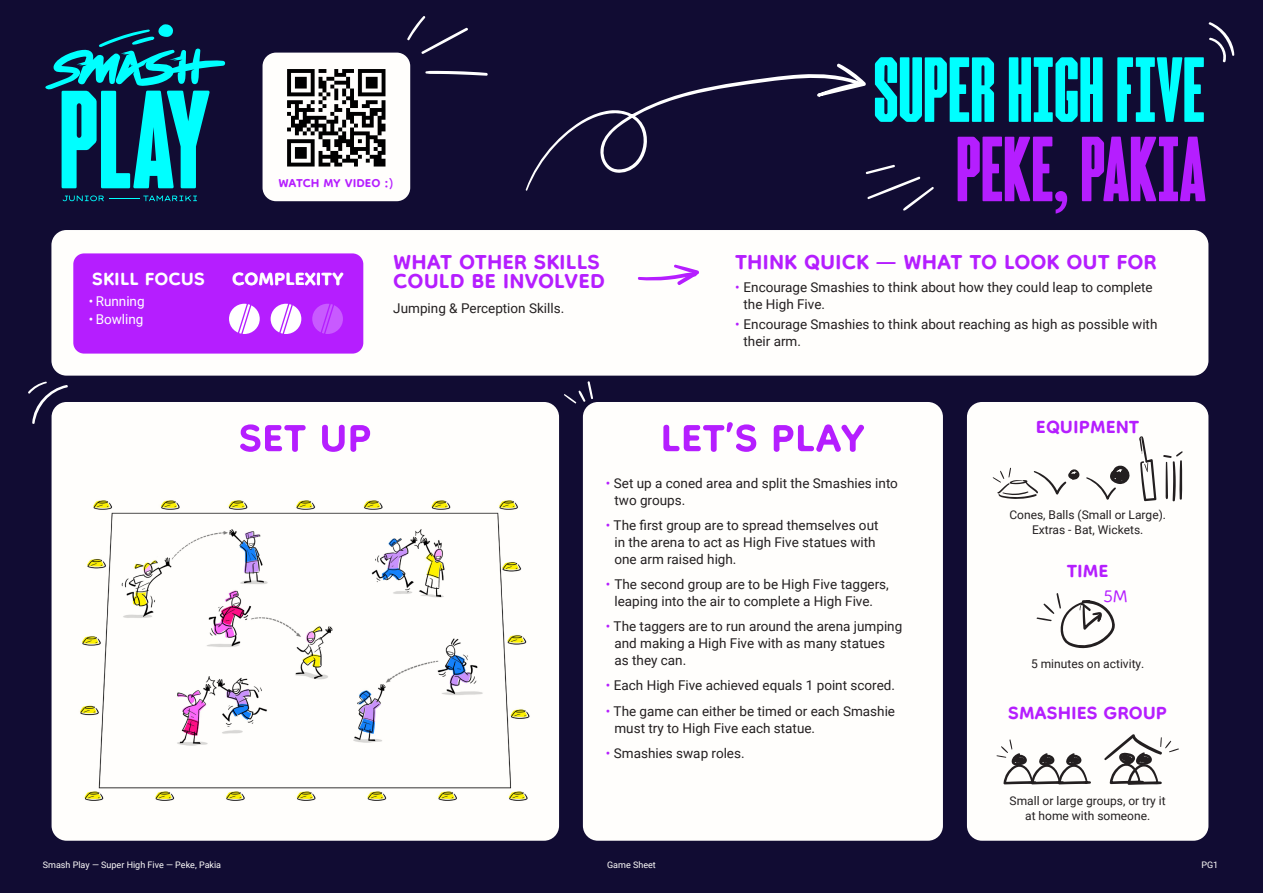
<style>
.page{position:relative;width:1263px;height:893px;background:#110c33}
.page>*{position:absolute;margin:0;border:0;box-sizing:border-box;transform-origin:0 0}
.t1{font:92.25px "Arto Condensed Regular Rounded";color:#0ff}
.t2{font:92.25px "Arto Condensed Regular Rounded";color:#b51eff}
.t3{font:700 64.5px "Dongle";color:#b51eff}
.t4{font:700 34.5px "Dongle";color:#b51eff}
.t5{font:700 30px "Dongle";color:#b51eff}
.t6{font:700 30px "Dongle";color:#fff}
.t7{font:300 29.25px "Dongle";color:#b51eff}
.t8{font:700 19.5px "Dongle";color:#b51eff}
.t9{font:13.5px/16.8px "Roboto";color:#231f20}
.t10{font:13.5px "Roboto";color:#fff}
.t11{font:12px/14.4px "Roboto";color:#231f20;text-align:center}
.t12{font:9px "Roboto";color:#fffefc}
.s1{color:#b51eff}
</style>
<div class="page">
<svg style="left:63px;top:195px;width:134px;height:6px"></svg>
<svg style="left:45px;top:24px;width:181px;height:164px"></svg>
<svg style="left:1208px;top:22px;width:26px;height:41px"></svg>
<div style="left:263px;top:53px;width:147px;height:148px;background:#fffefc;border-radius:14px"></div>
<svg style="left:425px;top:71px;width:63px;height:5px"></svg>
<svg style="left:407px;top:16px;width:61px;height:38px"></svg>
<svg style="left:28px;top:381px;width:40px;height:43px"></svg>
<div style="left:51px;top:230px;width:1157px;height:146px;background:#fffefc;border-radius:15px"></div>
<div style="left:73px;top:253px;width:290px;height:101px;background:#b51eff;border-radius:11px"></div>
<div style="left:52px;top:402px;width:507px;height:439px;background:#fffefc;border-radius:15px"></div>
<div style="left:583px;top:402px;width:360px;height:439px;background:#fffefc;border-radius:15px"></div>
<img style="left:287px;top:69px;width:99px;height:98px">
<svg style="left:525px;top:63px;width:409px;height:148px"></svg>
<div style="left:229px;top:304px;width:31px;height:30px;background:#fff;border-radius:50%"></div>
<div style="left:271px;top:304px;width:30px;height:30px;background:#fff;border-radius:50%"></div>
<div style="left:312px;top:304px;width:31px;height:30px;background:#c85aff;border-radius:50%"></div>
<svg style="left:236px;top:303px;width:17px;height:31px"></svg>
<svg style="left:277px;top:303px;width:17px;height:31px"></svg>
<svg style="left:319px;top:303px;width:17px;height:31px"></svg>
<svg style="left:564px;top:381px;width:29px;height:23px"></svg>
<svg style="left:637px;top:264px;width:62px;height:21px"></svg>
<div style="left:967px;top:402px;width:241px;height:439px;background:#fffefc;border-radius:15px"></div>
<svg style="left:1036px;top:593px;width:79px;height:56px"></svg>
<img style="left:80px;top:500px;width:450px;height:301px">
<svg style="left:1086px;top:465px;width:44px;height:35px"></svg>
<svg style="left:992px;top:468px;width:88px;height:31px"></svg>
<svg style="left:1139px;top:436px;width:17px;height:65px"></svg>
<svg style="left:1163px;top:451px;width:20px;height:51px"></svg>
<svg style="left:996px;top:739px;width:95px;height:45px"></svg>
<svg style="left:1104px;top:734px;width:58px;height:51px"></svg>
<svg style="left:1165px;top:740px;width:6px;height:8px"></svg>
<svg style="left:1169px;top:748px;width:10px;height:4px"></svg>
<p class="t6" style="left:92px;top:263px;width:114px">SKILL FOCUS</p>
<p class="t10" style="left:89px;top:292px;width:57px">• Running</p>
<p class="t10" style="left:89px;top:310px;width:56px">• Bowling</p>
<h3 class="t8" style="left:278px;top:172px;width:117px">WATCH MY VIDEO :)</h3>
<p class="t6" style="left:232px;top:263px;width:113px">COMPLEXITY</p>
<p class="t4" style="left:393px;top:243px;width:208px">WHAT OTHER SKILLS</p>
<p class="t4" style="left:393px;top:263px;width:213px">COULD BE INVOLVED</p>
<p class="t9" style="left:393px;top:299px;width:172px">Jumping &amp; Perception Skills.</p>
<p class="t1" style="left:873px;top:44px;width:333px">SUPER HIGH FIVE</p>
<p class="t2" style="left:956px;top:123px;width:251px">PEKE, PAKIA</p>
<p class="t4" style="left:735px;top:243px;width:423px">THINK QUICK — WHAT TO LOOK OUT FOR</p>
<p class="t9" style="left:743px;top:279px;width:411px;text-indent:-9px"><span class="s1">•</span> Encourage Smashies to think about how they could leap to complete the High Five.</p>
<p class="t9" style="left:743px;top:316px;width:415px;text-indent:-9px"><span class="s1">•</span> Encourage Smashies to think about reaching as high as possible with their arm.</p>
<h2 class="t3" style="left:239px;top:404px;width:134px">SET UP</h2>
<h2 class="t3" style="left:660px;top:404px;width:206px">LET’S PLAY</h2>
<p class="t9" style="left:614px;top:474px;width:285px;text-indent:-9px"><span class="s1">•</span> Set up a coned area and split the Smashies into two groups.</p>
<p class="t9" style="left:614px;top:516px;width:266px;text-indent:-9px"><span class="s1">•</span> The first group are to spread themselves out in the arena to act as High Five statues with one arm raised high.</p>
<p class="t9" style="left:606px;top:575px;width:284px;text-align:center"><span class="s1">•</span> The second group are to be High Five taggers, leaping into the air to complete a High Five.</p>
<p class="t9" style="left:614px;top:618px;width:289px;text-indent:-9px"><span class="s1">•</span> The taggers are to run around the arena jumping and making a High Five with as many statues as they can.</p>
<p class="t9" style="left:606px;top:677px;width:291px"><span class="s1">•</span> Each High Five achieved equals 1 point scored.</p>
<p class="t9" style="left:614px;top:702px;width:282px;text-indent:-9px"><span class="s1">•</span> The game can either be timed or each Smashie must try to High Five each statue.</p>
<p class="t9" style="left:606px;top:744px;width:140px"><span class="s1">•</span> Smashies swap roles.</p>
<p class="t5" style="left:1036px;top:411px;width:105px">EQUIPMENT</p>
<p class="t11" style="left:1009px;top:507px;width:158px">Cones, Balls (Small or Large).<br>Extras - Bat, Wickets.</p>
<p class="t5" style="left:1067px;top:555px;width:43px">TIME</p>
<p class="t7" style="left:1103px;top:581px;width:26px">5M</p>
<p class="t11" style="left:1031px;top:656px;width:115px">5 minutes on activity.</p>
<p class="t5" style="left:1008px;top:697px;width:160px">SMASHIES GROUP</p>
<p class="t11" style="left:1010px;top:793px;width:158px">Small or large groups, or try it</p>
<p class="t11" style="left:1025px;top:808px;width:127px">at home with someone.</p>
<p class="t12" style="left:43px;top:858px;width:180px">Smash Play — Super High Five — Peke, Pakia</p>
<p class="t12" style="left:607px;top:858px;width:50px">Game Sheet</p>
<p class="t12" style="left:1201px;top:858px;width:18px">PG1</p>
</div>
